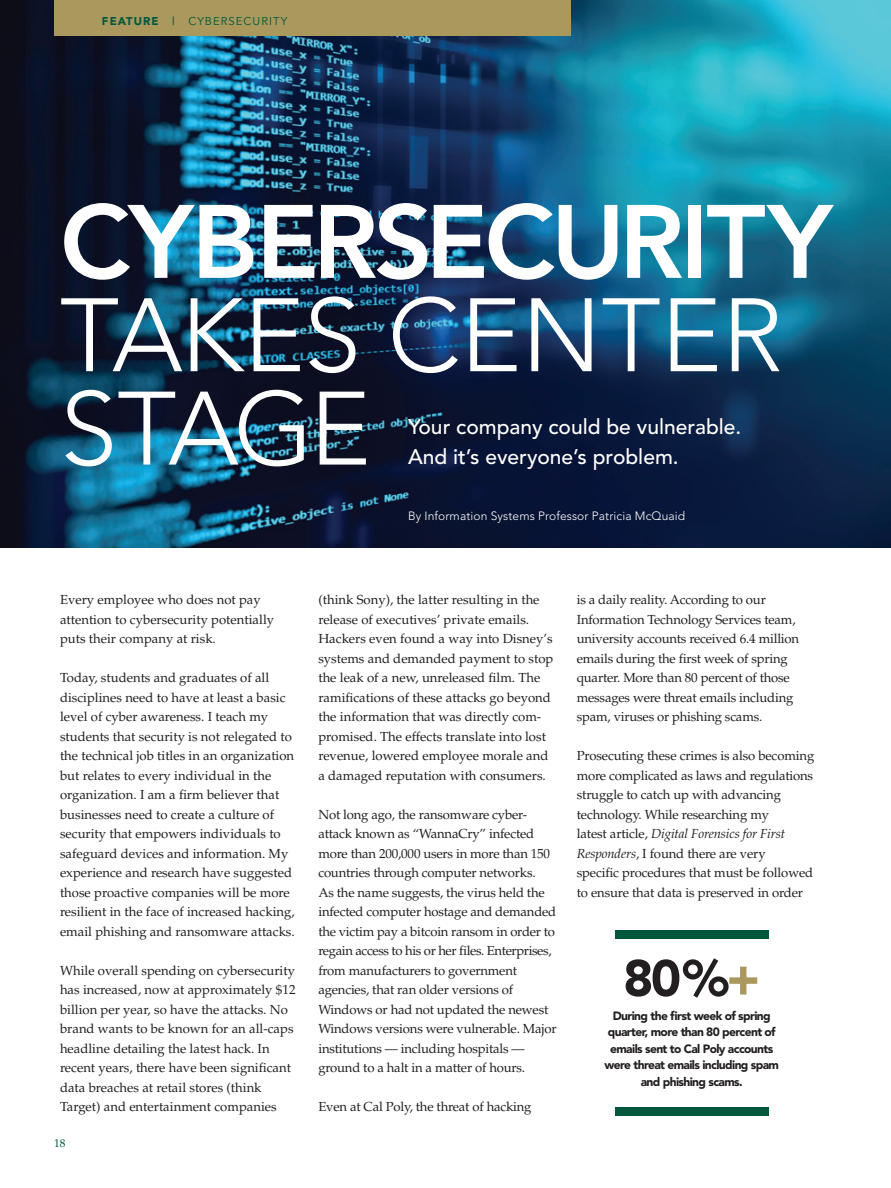
<style>
.page{position:relative;width:891px;height:1188px;background:#fff}
.page>*{position:absolute;margin:0;border:0;box-sizing:border-box;transform-origin:0 0}
.t1{font:300 103.05px/93.3px "Avenir";color:#fff}
.t2{font:800 103.05px "Avenir";letter-spacing:-.04em;color:#fff}
.t3{font:900 51px "Avenir";color:#231f20}
.t4{font:500 21px/30px "Avenir";color:#fff}
.t5{font:13.2px/19.5px "Palatino";color:#231f20}
.t6{font:900 12px/16.5px "Avenir";letter-spacing:-.05em;color:#231f20;text-align:center}
.t7{font:300 12px "Avenir";letter-spacing:.01em;color:#fff}
.t8{font:11.4px "Palatino";color:#00573c}
.t9{font:11.25px "Avenir";letter-spacing:.095em;color:#00573c}
.s1{font-weight:900}
.s2{font-weight:500}
.s3{font-style:italic}
.s4{color:#aa985d}
</style>
<div class="page">
<img style="left:0;top:0;width:891px;height:547px">
<div style="left:54px;top:0;width:517px;height:35px;background:#aa985d"></div>
<div style="left:615px;top:931px;width:154px;height:8px;background:#00573c"></div>
<div style="left:615px;top:1107px;width:154px;height:8px;background:#00573c"></div>
<p class="t9" style="left:102px;top:15px;width:187px"><span class="s1">FEATURE</span> <span class="s2">|</span> CYBERSECURITY</p>
<h1 class="t2" style="left:60px;top:181px;width:774px">CYBERSECURITY</h1>
<h1 class="t1" style="left:60px;top:289px;width:724px">TAKES CENTER<br>STAGE</h1>
<h3 class="t4" style="left:408px;top:412px;width:335px">Your company could be vulnerable.<br>And it’s everyone’s problem.</h3>
<p class="t7" style="left:408px;top:509px;width:279px">By Information Systems Professor Patricia McQuaid</p>
<p class="t5" style="left:60px;top:590px;width:216px">Every employee who does not pay attention to cybersecurity potentially puts their company at risk.</p>
<p class="t5" style="left:60px;top:668px;width:236px">Today, students and graduates of all disciplines need to have at least a basic level of cyber awareness. I teach my students that security is not relegated to the technical job titles in an organization but relates to every individual in the organization. I am a firm believer that businesses need to create a culture of security that empowers individuals to safeguard devices and information. My experience and research have suggested those proactive companies will be more resilient in the face of increased hacking, email phishing and ransomware attacks.</p>
<p class="t5" style="left:60px;top:961px;width:237px">While overall spending on cybersecurity has increased, now at approximately $12 billion per year, so have the attacks. No brand wants to be known for an all-caps headline detailing the latest hack. In recent years, there have been significant data breaches at retail stores (think Target) and entertainment companies</p>
<p class="t8" style="left:54px;top:1137px;width:13px">18</p>
<p class="t5" style="left:318px;top:590px;width:237px">(think Sony), the latter resulting in the release of executives’ private emails.<br>Hackers even found a way into Disney’s systems and demanded payment to stop the leak of a new, unreleased film. The ramifications of these attacks go beyond the information that was directly com&shy;promised. The effects translate into lost revenue, lowered employee morale and a damaged reputation with consumers.</p>
<p class="t5" style="left:318px;top:805px;width:240px">Not long ago, the ransomware cyber&shy;attack known as “WannaCry” infected more than 200,000 users in more than 150 countries through computer networks.<br>As the name suggests, the virus held the infected computer hostage and demanded the victim pay a bitcoin ransom in order to regain access to his or her files. Enterprises, from manufacturers to government agencies, that ran older versions of Windows or had not updated the newest Windows versions were vulnerable. Major institutions — including hospitals — ground to a halt in a matter of hours.</p>
<p class="t5" style="left:318px;top:1097px;width:215px">Even at Cal Poly, the threat of hacking</p>
<p class="t5" style="left:577px;top:590px;width:224px">is a daily reality. According to our Information Technology Services team, university accounts received 6.4 million emails during the first week of spring quarter. More than 80 percent of those messages were threat emails including spam, viruses or phishing scams.</p>
<p class="t5" style="left:577px;top:746px;width:239px">Prosecuting these crimes is also becoming more complicated as laws and regulations struggle to catch up with advancing technology. While researching my<br>latest article, <span class="s3">Digital Forensics for First Responders</span>, I found there are very<br>specific procedures that must be followed to ensure that data is preserved in order</p>
<h2 class="t3" style="left:623px;top:947px;width:139px">80%<span class="s4">+</span></h2>
<p class="t6" style="left:604px;top:1007px;width:176px">During the first week of spring quarter, more than 80 percent of emails sent to Cal Poly accounts were threat emails including spam and phishing scams.</p>
</div>
